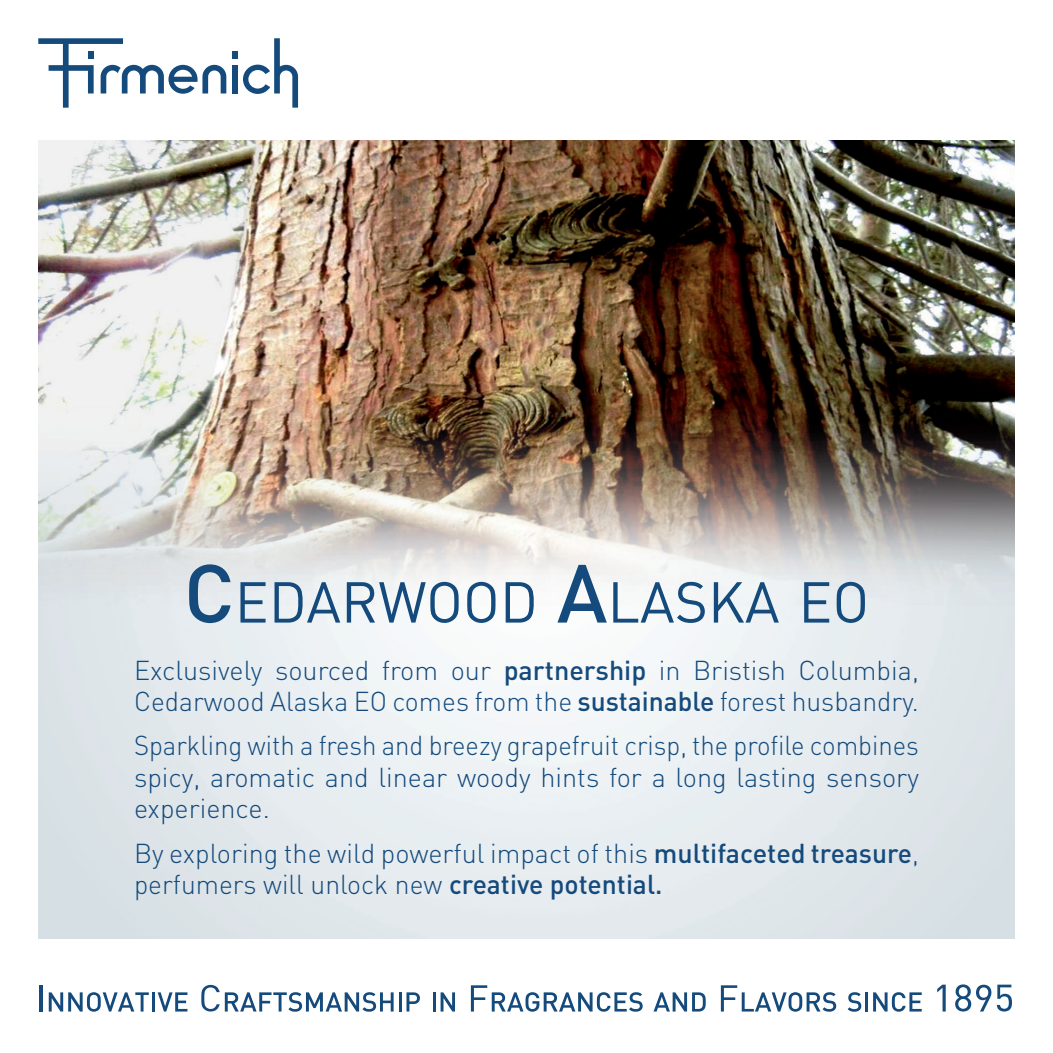
<style>
.page{position:relative;width:1053px;height:1053px;background:#fff}
.page>*{position:absolute;margin:0;border:0;box-sizing:border-box;transform-origin:0 0}
.t1{font:56.7px "DIN";color:#144a7c}
.t2{font:300 27px/31.5px "DIN";color:#144a7c}
.t3{font:300 27px/31.5px "DIN";color:#144a7c;text-align:justify;scale:.95 1}
.s1{font-weight:500;font-size:81px}
.s2{font-weight:500}
</style>
<div class="page">
<div style="left:232px;top:51px;width:6px;height:7px;background:#144a7c"></div>
<svg style="left:243px;top:38px;width:55px;height:70px"></svg>
<div style="left:232px;top:65px;width:6px;height:28px;background:#144a7c"></div>
<svg style="left:38px;top:38px;width:188px;height:70px"></svg>
<hr style="left:39px;top:985px;width:3px;height:26px;background:#144a7c">
<svg style="left:49px;top:992px;width:100px;height:19px"></svg>
<hr style="left:152px;top:992px;width:3px;height:19px;background:#144a7c">
<svg style="left:158px;top:992px;width:29px;height:19px"></svg>
<svg style="left:201px;top:984px;width:192px;height:27px"></svg>
<hr style="left:398px;top:992px;width:3px;height:19px;background:#144a7c">
<svg style="left:406px;top:992px;width:14px;height:19px"></svg>
<hr style="left:432px;top:992px;width:3px;height:19px;background:#144a7c">
<svg style="left:440px;top:992px;width:15px;height:19px"></svg>
<svg style="left:471px;top:985px;width:171px;height:26px"></svg>
<svg style="left:653px;top:992px;width:52px;height:19px"></svg>
<svg style="left:720px;top:985px;width:116px;height:26px"></svg>
<svg style="left:847px;top:992px;width:14px;height:19px"></svg>
<hr style="left:865px;top:992px;width:3px;height:19px;background:#144a7c">
<svg style="left:873px;top:992px;width:48px;height:19px"></svg>
<svg style="left:937px;top:984px;width:8px;height:27px"></svg>
<svg style="left:955px;top:984px;width:56px;height:27px"></svg>
<img style="left:38px;top:140px;width:976px;height:798px">
<h1 class="t1" style="left:184px;top:566px;width:687px"><span class="s1">C</span>EDARWOOD <span class="s1">A</span>LASKA EO</h1>
<p class="t2" style="left:134px;top:654px;width:786px">Exclusively sourced from our <span class="s2">partnership</span> in Bristish Columbia,<br>Cedarwood Alaska EO comes from the <span class="s2">sustainable</span> forest husbandry.</p>
<p class="t3" style="left:134px;top:729px;width:827px">Sparkling with a fresh and breezy grapefruit crisp, the profile combines spicy, aromatic and linear woody hints for a long lasting sensory experience.</p>
<p class="t2" style="left:134px;top:837px;width:786px">By exploring the wild powerful impact of this <span class="s2">multifaceted treasure</span>, perfumers will unlock new <span class="s2">creative potential.</span></p>
</div>
